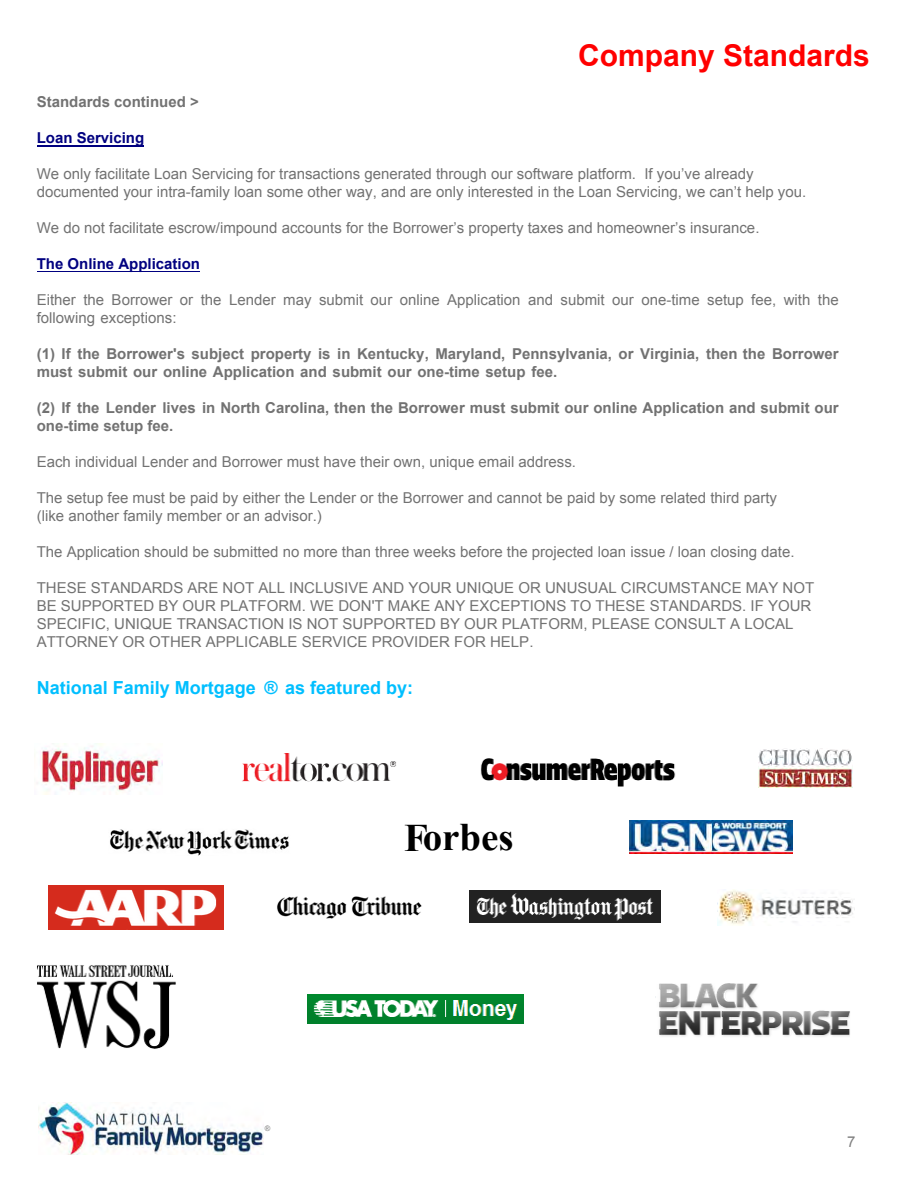
<style>
.page{position:relative;width:918px;height:1188px;background:#fff}
.page>*{position:absolute;margin:0;border:0;box-sizing:border-box;transform-origin:0 0}
.t1{font:700 39px "Times New Roman";color:#000}
.t2{font:700 30px "Arial";color:#f00}
.t3{font:700 18px "Arial";color:#00bfff}
.t4{font:15px/18px "Arial";color:#727272}
.t5{font:700 15px/18px "Arial";color:#727272}
.t6{font:15px/18px "Arial";color:#727272}
.t7{font:700 15px "Arial";color:#000080}
.t8{font:15px "Arial";color:#808080}
.t9{font:7.5px "Arial";color:#808080}
.s1{font-style:inherit}
</style>
<div class="page">
<img style="left:38px;top:1103px;width:225px;height:52px">
<hr style="left:37px;top:271px;width:163px;height:1px;background:#000080">
<hr style="left:37px;top:145px;width:107px;height:1px;background:#000080">
<img style="left:41px;top:743px;width:121px;height:51px">
<img style="left:242px;top:753px;width:154px;height:29px">
<img style="left:480px;top:758px;width:196px;height:29px">
<img style="left:110px;top:829px;width:179px;height:27px">
<img style="left:469px;top:890px;width:192px;height:33px">
<img style="left:630px;top:821px;width:162px;height:32px">
<img style="left:37px;top:965px;width:139px;height:84px">
<img style="left:49px;top:885px;width:175px;height:44px">
<img style="left:718px;top:889px;width:135px;height:37px">
<img style="left:759px;top:748px;width:93px;height:40px">
<img style="left:277px;top:896px;width:145px;height:23px">
<img style="left:307px;top:994px;width:216px;height:29px">
<img style="left:655px;top:983px;width:195px;height:54px">
<h2 class="t2" style="left:578px;top:35px;width:293px">Company Standards</h2>
<p class="t5" style="left:37px;top:93px;width:164px">Standards continued &gt;</p>
<p class="t7" style="left:37px;top:127px;width:109px">Loan Servicing</p>
<p class="t4" style="left:37px;top:165px;width:771px">We only facilitate Loan Servicing for transactions generated through our software platform. If you’ve already documented your intra-family loan some other way, and are only interested in the Loan Servicing, we can’t help you.</p>
<p class="t4" style="left:37px;top:219px;width:724px">We do not facilitate escrow/impound accounts for the Borrower’s property taxes and homeowner’s insurance.</p>
<p class="t7" style="left:37px;top:253px;width:165px">The Online Application</p>
<p class="t4" style="left:37px;top:291px;width:804px">Either the Borrower or the Lender may submit our online Application and submit our one-time setup fee, with the following exceptions:</p>
<p class="t5" style="left:37px;top:345px;width:804px">(1) If the Borrower's subject property is in Kentucky, Maryland, Pennsylvania, or Virginia, then the Borrower must submit our online Application and submit our one-time setup fee.</p>
<p class="t5" style="left:37px;top:399px;width:804px">(2) If the Lender lives in North Carolina, then the Borrower must submit our online Application and submit our one-time setup fee.</p>
<p class="t4" style="left:37px;top:453px;width:541px">Each individual Lender and Borrower must have their own, unique email address.</p>
<p class="t4" style="left:37px;top:489px;width:742px">The setup fee must be paid by either the Lender or the Borrower and cannot be paid by some related third party (like another family member or an advisor.)</p>
<p class="t4" style="left:37px;top:543px;width:759px">The Application should be submitted no more than three weeks before the projected loan issue / loan closing date.</p>
<p class="t6" style="left:37px;top:579px;width:779px"><span class="s1">THESE STANDARDS ARE NOT ALL INCLUSIVE AND YOUR UNIQUE OR UNUSUAL CIRCUMSTANCE MAY NOT BE SUPPORTED BY OUR PLATFORM.</span> WE DON'T MAKE ANY EXCEPTIONS TO THESE STANDARDS. IF YOUR SPECIFIC, UNIQUE TRANSACTION IS NOT SUPPORTED BY OUR PLATFORM, PLEASE CONSULT A LOCAL ATTORNEY OR OTHER APPLICABLE SERVICE PROVIDER FOR HELP.</p>
<p class="t3" style="left:37px;top:675px;width:378px">National Family Mortgage ® as featured by:</p>
<p class="t9" style="left:265px;top:1123px;width:7px">®</p>
<h1 class="t1" style="left:404px;top:809px;width:111px">Forbes</h1>
<p class="t8" style="left:847px;top:1132px;width:10px">7</p>
</div>
